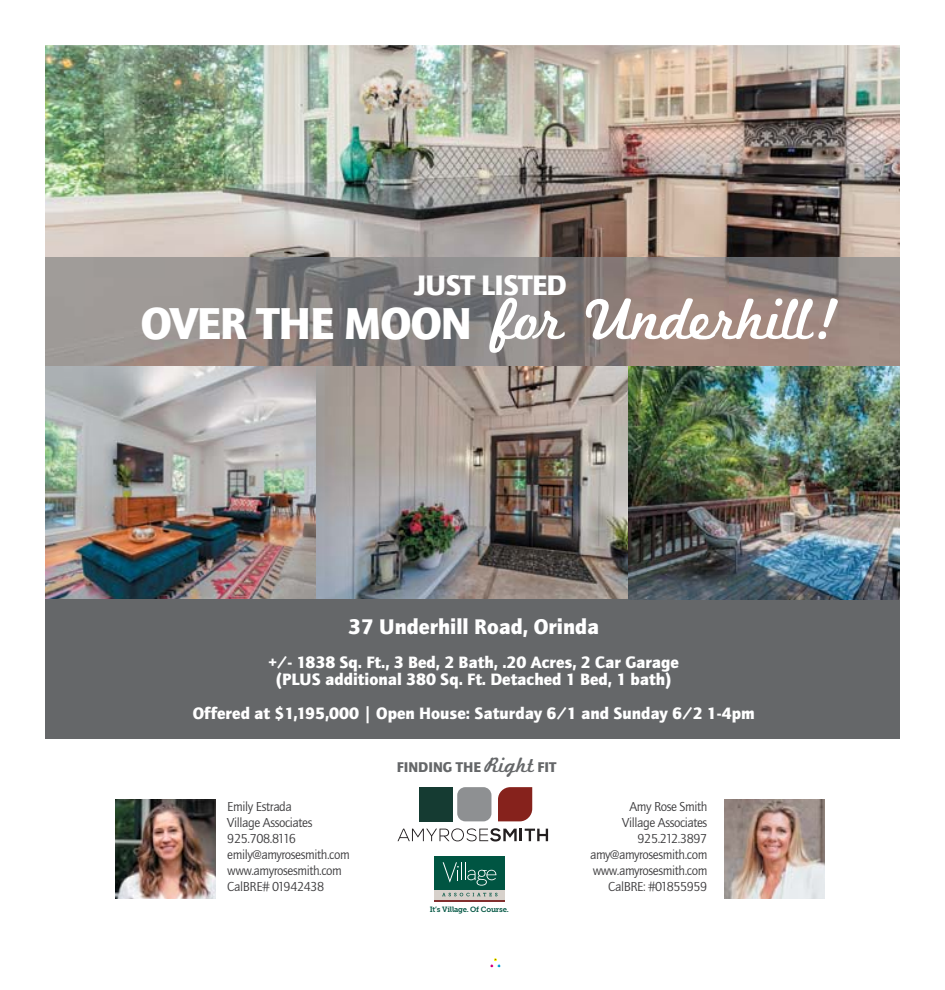
<style>
.page{position:relative;width:945px;height:990px;background:#fff}
.page>*{position:absolute;margin:0;border:0;box-sizing:border-box;transform-origin:0 0}
.t1{font:60.88px "Marketing Script";letter-spacing:-.02em;color:#fff}
.t2{font:29.25px "Quay Sans ITCTT Black";letter-spacing:-.02em;color:#fff}
.t3{font:21.88px "Quay Sans ITCTT Black";color:#fff}
.t4{font:17px/17px "Quay Sans ITCTT Black";color:#fff;text-align:center}
.t5{font:14.62px "Quay Sans ITCTT Black";color:#656769}
.t6{font:13.38px/16.1px "Quay Sans ITCTT Book";letter-spacing:-.03em;color:#3d3c3e;text-align:right}
.t7{font:7.62px "Museo Slab 700";letter-spacing:-.025em;color:#005542}
.s1{font-family:"Quay Sans ITCTT Black";font-size:46.25px}
.s2{font-family:"Marketing Script";font-size:21.88px}
</style>
<div class="page">
<div style="left:490px;top:958px;width:11px;height:10px;border:1px solid #fff"></div>
<svg style="left:398px;top:828px;width:150px;height:14px"></svg>
<div style="left:419px;top:787px;width:33px;height:34px;background:#153b32"></div>
<div style="left:457px;top:787px;width:34px;height:34px;background:#8e9092;border-radius:8px"></div>
<svg style="left:498px;top:787px;width:34px;height:34px"></svg>
<div style="left:435px;top:889px;width:70px;height:12px;background:#d7d1cb"></div>
<div style="left:435px;top:856px;width:70px;height:34px;background:#005542"></div>
<hr style="left:435px;top:900px;width:70px;height:2px;background:#82302f">
<svg style="left:442px;top:893px;width:55px;height:3px"></svg>
<svg style="left:443px;top:862px;width:53px;height:24px"></svg>
<img style="left:725px;top:799px;width:99px;height:100px">
<img style="left:116px;top:799px;width:99px;height:100px">
<img style="left:45px;top:45px;width:855px;height:213px">
<img style="left:45px;top:258px;width:855px;height:108px">
<img style="left:45px;top:366px;width:272px;height:233px">
<img style="left:317px;top:366px;width:312px;height:233px">
<div style="left:45px;top:599px;width:855px;height:140px;background:#656769"></div>
<img style="left:629px;top:366px;width:271px;height:233px">
<h2 class="t2" style="left:415px;top:274px;width:153px">JUST LISTED</h2>
<h1 class="t1" style="left:141px;top:298px;width:702px"><span class="s1">OVER THE MOON</span> for Underhill!</h1>
<h3 class="t3" style="left:348px;top:618px;width:252px">37 Underhill Road, Orinda</h3>
<p class="t4" style="left:268px;top:655px;width:412px">+/- 1838 Sq. Ft., 3 Bed, 2 Bath, .20 Acres, 2 Car Garage (PLUS additional 380 Sq. Ft. Detached 1 Bed, 1 bath)</p>
<p class="t4" style="left:193px;top:706px;width:563px">Offered at $1,195,000 | Open House: Saturday 6/1 and Sunday 6/2 1-4pm</p>
<p class="t6" style="left:227px;top:799px;width:124px;text-align:left">Emily Estrada<br>Village Associates<br>925.708.8116 emily@amyrosesmith.com www.amyrosesmith.com<br>CalBRE# 01942438</p>
<p class="t5" style="left:397px;top:762px;width:161px">FINDING THE <span class="s2">Right</span> FIT</p>
<p class="t7" style="left:430px;top:905px;width:80px">It’s Village. Of Course.</p>
<p class="t6" style="left:590px;top:799px;width:119px">Amy Rose Smith<br>Village Associates<br>925.212.3897 amy@amyrosesmith.com www.amyrosesmith.com<br>CalBRE: #01855959</p>
</div>
